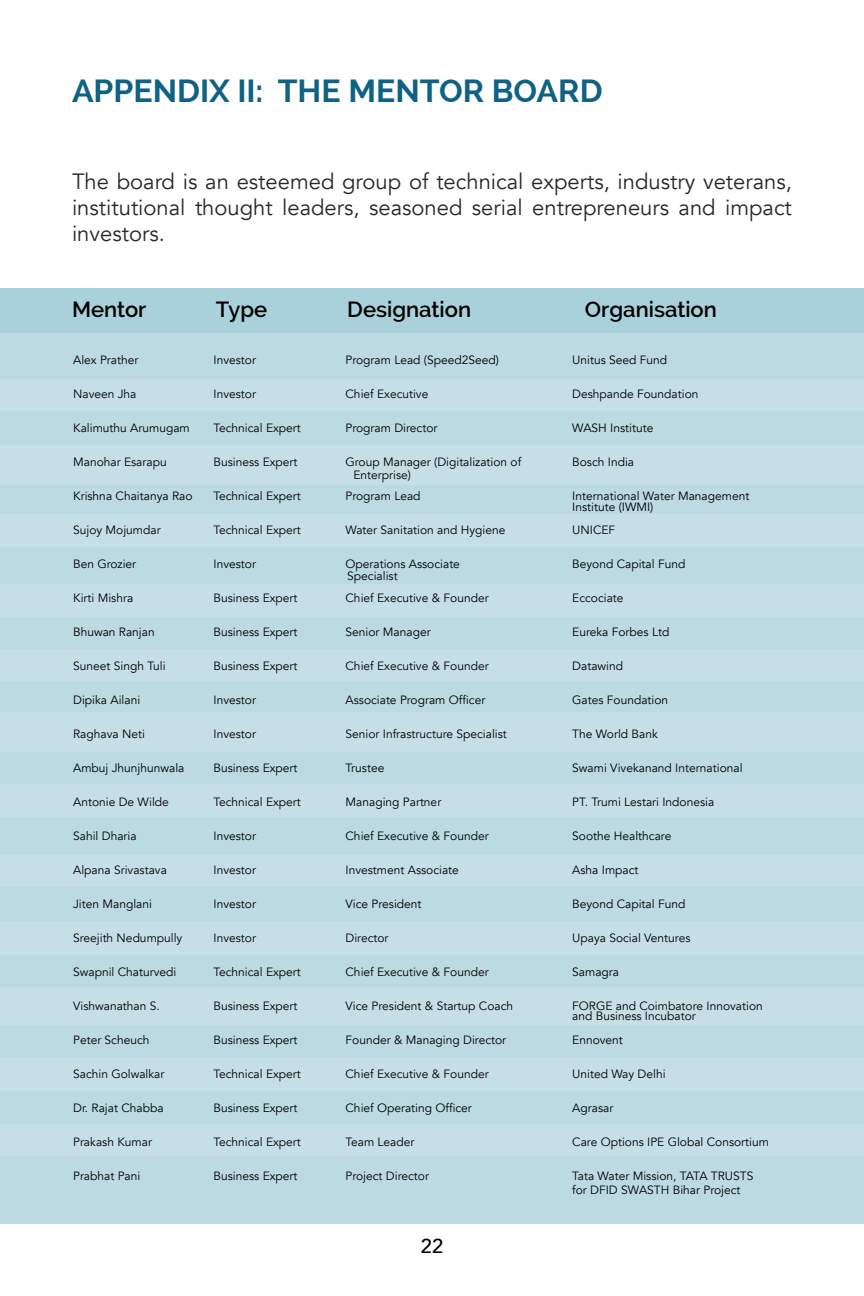
<style>
.page{position:relative;width:864px;height:1296px;background:#fff}
.page>*{position:absolute;margin:0;border:0;box-sizing:border-box;transform-origin:0 0}
.t1{font:700 32px "Raleway";color:#0f6283}
.t2{font:22px/26.4px "Avenir";color:#292829;text-align:justify}
.t3{font:600 22px "Raleway";color:#000}
.t4{font:500 20px "Avenir";color:#000}
.t5{font:12px "Avenir";color:#000}
</style>
<div class="page">
<div style="left:0;top:1156px;width:864px;height:68px;background:#bbdae2"></div>
<div style="left:0;top:1124px;width:864px;height:32px;background:#c6dfe6"></div>
<div style="left:0;top:1091px;width:864px;height:33px;background:#bbdae2"></div>
<div style="left:0;top:1057px;width:864px;height:34px;background:#c6dfe6"></div>
<div style="left:0;top:1024px;width:864px;height:33px;background:#bbdae2"></div>
<div style="left:0;top:986px;width:864px;height:39px;background:#c6dfe6"></div>
<div style="left:0;top:954px;width:864px;height:32px;background:#bbdae2"></div>
<div style="left:0;top:920px;width:864px;height:34px;background:#c6dfe6"></div>
<div style="left:0;top:886px;width:864px;height:34px;background:#bbdae2"></div>
<div style="left:0;top:854px;width:864px;height:32px;background:#c6dfe6"></div>
<div style="left:0;top:546px;width:864px;height:38px;background:#bbdae2"></div>
<div style="left:0;top:484px;width:864px;height:31px;background:#bbdae2"></div>
<div style="left:0;top:680px;width:864px;height:32px;background:#bbdae2"></div>
<div style="left:0;top:648px;width:864px;height:32px;background:#c6dfe6"></div>
<div style="left:0;top:712px;width:864px;height:40px;background:#c6dfe6"></div>
<div style="left:0;top:752px;width:864px;height:32px;background:#bbdae2"></div>
<div style="left:0;top:816px;width:864px;height:38px;background:#bbdae2"></div>
<div style="left:0;top:784px;width:864px;height:32px;background:#c6dfe6"></div>
<div style="left:0;top:514px;width:864px;height:32px;background:#c6dfe6"></div>
<div style="left:0;top:616px;width:864px;height:32px;background:#bbdae2"></div>
<div style="left:0;top:584px;width:864px;height:32px;background:#c6dfe6"></div>
<div style="left:0;top:445px;width:864px;height:39px;background:#c6dfe6"></div>
<div style="left:0;top:411px;width:864px;height:34px;background:#bbdae2"></div>
<div style="left:0;top:379px;width:864px;height:32px;background:#c6dfe6"></div>
<div style="left:0;top:289px;width:864px;height:45px;background:#a8d1db"></div>
<div style="left:0;top:334px;width:864px;height:45px;background:#bbdae2"></div>
<h1 class="t1" style="left:72px;top:73px;width:532px">APPENDIX II: THE MENTOR BOARD</h1>
<h2 class="t2" style="left:72px;top:168px;width:721px">The board is an esteemed group of technical experts, industry veterans, institutional thought leaders, seasoned serial entrepreneurs and impact investors.</h2>
<h2 class="t3" style="left:72px;top:296px;width:76px">Mentor</h2>
<h2 class="t3" style="left:216px;top:296px;width:53px">Type</h2>
<h2 class="t3" style="left:347px;top:296px;width:125px">Designation</h2>
<h2 class="t3" style="left:585px;top:296px;width:134px">Organisation</h2>
<p class="t5" style="left:73px;top:353px;width:67px">Alex Prather</p>
<p class="t5" style="left:73px;top:387px;width:65px">Naveen Jha</p>
<p class="t5" style="left:73px;top:421px;width:118px">Kalimuthu Arumugam</p>
<p class="t5" style="left:73px;top:455px;width:95px">Manohar Esarapu</p>
<p class="t5" style="left:73px;top:489px;width:121px">Krishna Chaitanya Rao</p>
<p class="t5" style="left:73px;top:523px;width:89px">Sujoy Mojumdar</p>
<p class="t5" style="left:73px;top:557px;width:65px">Ben Grozier</p>
<p class="t5" style="left:73px;top:591px;width:62px">Kirti Mishra</p>
<p class="t5" style="left:73px;top:625px;width:83px">Bhuwan Ranjan</p>
<p class="t5" style="left:73px;top:659px;width:94px">Suneet Singh Tuli</p>
<p class="t5" style="left:73px;top:693px;width:69px">Dipika Ailani</p>
<p class="t5" style="left:73px;top:727px;width:73px">Raghava Neti</p>
<p class="t5" style="left:73px;top:761px;width:113px">Ambuj Jhunjhunwala</p>
<p class="t5" style="left:73px;top:795px;width:97px">Antonie De Wilde</p>
<p class="t5" style="left:73px;top:829px;width:65px">Sahil Dharia</p>
<p class="t5" style="left:73px;top:863px;width:95px">Alpana Srivastava</p>
<p class="t5" style="left:73px;top:897px;width:80px">Jiten Manglani</p>
<p class="t5" style="left:73px;top:931px;width:111px">Sreejith Nedumpully</p>
<p class="t5" style="left:73px;top:965px;width:105px">Swapnil Chaturvedi</p>
<p class="t5" style="left:73px;top:999px;width:88px">Vishwanathan S.</p>
<p class="t5" style="left:73px;top:1033px;width:78px">Peter Scheuch</p>
<p class="t5" style="left:73px;top:1067px;width:93px">Sachin Golwalkar</p>
<p class="t5" style="left:73px;top:1101px;width:92px">Dr. Rajat Chabba</p>
<p class="t5" style="left:73px;top:1135px;width:80px">Prakash Kumar</p>
<p class="t5" style="left:73px;top:1169px;width:69px">Prabhat Pani</p>
<p class="t5" style="left:572px;top:353px;width:96px">Unitus Seed Fund</p>
<p class="t5" style="left:572px;top:387px;width:128px">Deshpande Foundation</p>
<p class="t5" style="left:572px;top:421px;width:83px">WASH Institute</p>
<p class="t5" style="left:572px;top:455px;width:63px">Bosch India</p>
<p class="t5" style="left:572px;top:489px;width:179px">International Water Management</p>
<p class="t5" style="left:572px;top:523px;width:44px">UNICEF</p>
<p class="t5" style="left:572px;top:557px;width:115px">Beyond Capital Fund</p>
<p class="t5" style="left:572px;top:591px;width:53px">Eccociate</p>
<p class="t5" style="left:572px;top:625px;width:99px">Eureka Forbes Ltd</p>
<p class="t5" style="left:572px;top:659px;width:52px">Datawind</p>
<p class="t5" style="left:572px;top:693px;width:98px">Gates Foundation</p>
<p class="t5" style="left:572px;top:727px;width:87px">The World Bank</p>
<p class="t5" style="left:572px;top:761px;width:172px">Swami Vivekanand International</p>
<p class="t5" style="left:572px;top:795px;width:144px">PT. Trumi Lestari Indonesia</p>
<p class="t5" style="left:572px;top:829px;width:101px">Soothe Healthcare</p>
<p class="t5" style="left:572px;top:863px;width:68px">Asha Impact</p>
<p class="t5" style="left:572px;top:897px;width:115px">Beyond Capital Fund</p>
<p class="t5" style="left:572px;top:931px;width:120px">Upaya Social Ventures</p>
<p class="t5" style="left:572px;top:965px;width:48px">Samagra</p>
<p class="t5" style="left:572px;top:999px;width:192px">FORGE and Coimbatore Innovation</p>
<p class="t5" style="left:572px;top:1033px;width:52px">Ennovent</p>
<p class="t5" style="left:572px;top:1067px;width:95px">United Way Delhi</p>
<p class="t5" style="left:572px;top:1101px;width:43px">Agrasar</p>
<p class="t5" style="left:572px;top:1135px;width:198px">Care Options IPE Global Consortium</p>
<p class="t5" style="left:572px;top:1169px;width:183px">Tata Water Mission, TATA TRUSTS</p>
<p class="t5" style="left:346px;top:353px;width:155px">Program Lead (Speed2Seed)</p>
<p class="t5" style="left:346px;top:387px;width:84px">Chief Executive</p>
<p class="t5" style="left:346px;top:421px;width:93px">Program Director</p>
<p class="t5" style="left:346px;top:455px;width:177px">Group Manager (Digitalization of</p>
<p class="t5" style="left:346px;top:489px;width:77px">Program Lead</p>
<p class="t5" style="left:346px;top:523px;width:161px">Water Sanitation and Hygiene</p>
<p class="t5" style="left:346px;top:557px;width:116px">Operations Associate</p>
<p class="t5" style="left:346px;top:591px;width:145px">Chief Executive &amp; Founder</p>
<p class="t5" style="left:346px;top:625px;width:87px">Senior Manager</p>
<p class="t5" style="left:346px;top:659px;width:145px">Chief Executive &amp; Founder</p>
<p class="t5" style="left:346px;top:693px;width:141px">Associate Program Officer</p>
<p class="t5" style="left:346px;top:727px;width:163px">Senior Infrastructure Specialist</p>
<p class="t5" style="left:346px;top:761px;width:40px">Trustee</p>
<p class="t5" style="left:346px;top:795px;width:97px">Managing Partner</p>
<p class="t5" style="left:346px;top:829px;width:145px">Chief Executive &amp; Founder</p>
<p class="t5" style="left:346px;top:863px;width:115px">Investment Associate</p>
<p class="t5" style="left:346px;top:897px;width:78px">Vice President</p>
<p class="t5" style="left:346px;top:931px;width:45px">Director</p>
<p class="t5" style="left:346px;top:965px;width:145px">Chief Executive &amp; Founder</p>
<p class="t5" style="left:346px;top:999px;width:169px">Vice President &amp; Startup Coach</p>
<p class="t5" style="left:346px;top:1033px;width:162px">Founder &amp; Managing Director</p>
<p class="t5" style="left:346px;top:1067px;width:145px">Chief Executive &amp; Founder</p>
<p class="t5" style="left:346px;top:1101px;width:128px">Chief Operating Officer</p>
<p class="t5" style="left:346px;top:1135px;width:70px">Team Leader</p>
<p class="t5" style="left:346px;top:1169px;width:85px">Project Director</p>
<p class="t5" style="left:214px;top:353px;width:44px">Investor</p>
<p class="t5" style="left:214px;top:387px;width:44px">Investor</p>
<p class="t5" style="left:214px;top:421px;width:89px">Technical Expert</p>
<p class="t5" style="left:214px;top:455px;width:86px">Business Expert</p>
<p class="t5" style="left:214px;top:489px;width:89px">Technical Expert</p>
<p class="t5" style="left:214px;top:523px;width:89px">Technical Expert</p>
<p class="t5" style="left:214px;top:557px;width:44px">Investor</p>
<p class="t5" style="left:214px;top:591px;width:86px">Business Expert</p>
<p class="t5" style="left:214px;top:625px;width:86px">Business Expert</p>
<p class="t5" style="left:214px;top:659px;width:86px">Business Expert</p>
<p class="t5" style="left:214px;top:693px;width:44px">Investor</p>
<p class="t5" style="left:214px;top:727px;width:44px">Investor</p>
<p class="t5" style="left:214px;top:761px;width:86px">Business Expert</p>
<p class="t5" style="left:214px;top:795px;width:89px">Technical Expert</p>
<p class="t5" style="left:214px;top:829px;width:44px">Investor</p>
<p class="t5" style="left:214px;top:863px;width:44px">Investor</p>
<p class="t5" style="left:214px;top:897px;width:44px">Investor</p>
<p class="t5" style="left:214px;top:931px;width:44px">Investor</p>
<p class="t5" style="left:214px;top:965px;width:89px">Technical Expert</p>
<p class="t5" style="left:214px;top:999px;width:86px">Business Expert</p>
<p class="t5" style="left:214px;top:1033px;width:86px">Business Expert</p>
<p class="t5" style="left:214px;top:1067px;width:89px">Technical Expert</p>
<p class="t5" style="left:214px;top:1101px;width:86px">Business Expert</p>
<p class="t5" style="left:214px;top:1135px;width:89px">Technical Expert</p>
<p class="t5" style="left:214px;top:1169px;width:86px">Business Expert</p>
<p class="t5" style="left:354px;top:468px;width:59px">Enterprise)</p>
<p class="t5" style="left:572px;top:499px;width:83px">Institute (IWMI)</p>
<p class="t5" style="left:347px;top:569px;width:52px">Specialist</p>
<p class="t5" style="left:572px;top:1009px;width:125px">and Business Incubator</p>
<p class="t5" style="left:572px;top:1183px;width:170px">for DFID SWASTH Bihar Project</p>
<h3 class="t4" style="left:421px;top:1229px;width:24px">22</h3>
</div>
